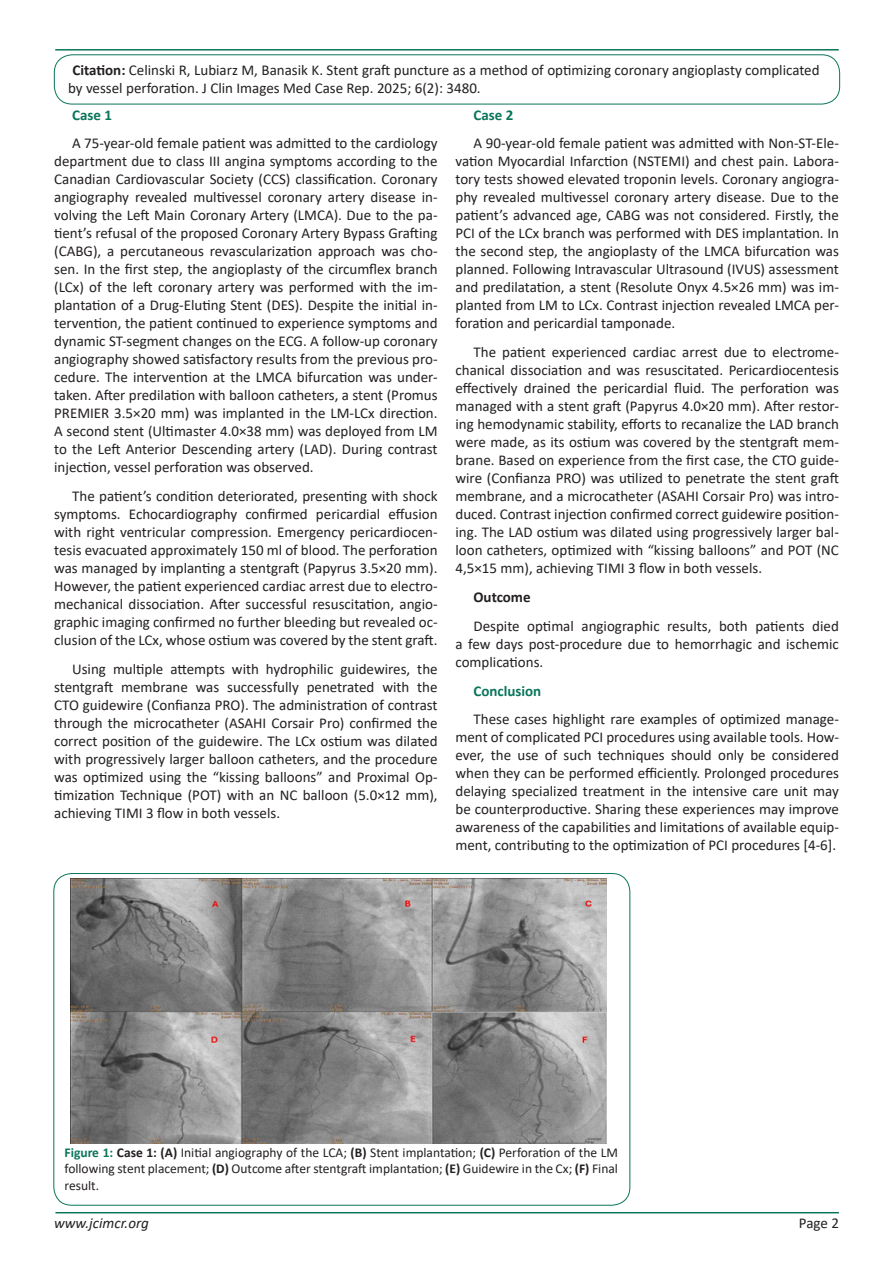
<style>
.page{position:relative;width:893px;height:1263px;background:#fff}
.page>*{position:absolute;margin:0;border:0;box-sizing:border-box;transform-origin:0 0}
.t1{font:15px/18px "Calibri";color:#231f20;text-align:justify}
.t2{font:700 15px "Calibri";color:#0a755b}
.t3{font:italic 15px "Calibri";color:#231f20}
.t4{font:700 15px "Calibri";color:#231f20}
.t5{font:13.5px/16.5px "Calibri";color:#231f20;text-align:justify}
.s1{font-weight:700}
.s2{font-weight:700;color:#0a755b}
</style>
<div class="page">
<hr style="left:55px;top:1212px;width:784px;height:1px;background:#0a755b">
<hr style="left:55px;top:49px;width:784px;height:2px;background:#0a755b">
<div style="left:54px;top:55px;width:786px;height:49px;border:1px solid #0a755b;border-radius:18px"></div>
<img style="left:71px;top:879px;width:536px;height:265px">
<p class="t1" style="left:68px;top:61px;width:753px;text-indent:4px"><span class="s1">Citation:</span> Celinski R, Lubiarz M, Banasik K. Stent graft puncture as a method of optimizing coronary angioplasty complicated by vessel perforation. J Clin Images Med Case Rep. 2025; 6(2): 3480.</p>
<p class="t2" style="left:72px;top:104px;width:41px">Case 1</p>
<p class="t1" style="left:54px;top:134px;width:385px;text-indent:18px">A 75-year-old female patient was admitted to the cardiology department due to class III angina symptoms according to the Canadian Cardiovascular Society (CCS) classification. Coronary angiography revealed multivessel coronary artery disease in&shy;volving the Left Main Coronary Artery (LMCA). Due to the pa&shy;tient’s refusal of the proposed Coronary Artery Bypass Grafting (CABG), a percutaneous revascularization approach was cho&shy;sen. In the first step, the angioplasty of the circumflex branch (LCx) of the left coronary artery was performed with the im&shy;plantation of a Drug-Eluting Stent (DES). Despite the initial in&shy;tervention, the patient continued to experience symptoms and dynamic ST-segment changes on the ECG. A follow-up coronary angiography showed satisfactory results from the previous pro&shy;cedure. The intervention at the LMCA bifurcation was under&shy;taken. After predilation with balloon catheters, a stent (Promus PREMIER 3.5×20 mm) was implanted in the LM-LCx direction.<br>A second stent (Ultimaster 4.0×38 mm) was deployed from LM to the Left Anterior Descending artery (LAD). During contrast injection, vessel perforation was observed.</p>
<p class="t1" style="left:54px;top:487px;width:385px;text-indent:18px">The patient’s condition deteriorated, presenting with shock symptoms. Echocardiography confirmed pericardial effusion with right ventricular compression. Emergency pericardiocen&shy;tesis evacuated approximately 150 ml of blood. The perforation was managed by implanting a stentgraft (Papyrus 3.5×20 mm).<br>However, the patient experienced cardiac arrest due to electro&shy;mechanical dissociation. After successful resuscitation, angio&shy;graphic imaging confirmed no further bleeding but revealed oc&shy;clusion of the LCx, whose ostium was covered by the stent graft.</p>
<p class="t1" style="left:54px;top:660px;width:385px;text-indent:18px">Using multiple attempts with hydrophilic guidewires, the stentgraft membrane was successfully penetrated with the CTO guidewire (Confianza PRO). The administration of contrast through the microcatheter (ASAHI Corsair Pro) confirmed the correct position of the guidewire. The LCx ostium was dilated with progressively larger balloon catheters, and the procedure was optimized using the “kissing balloons” and Proximal Op&shy;timization Technique (POT) with an NC balloon (5.0×12 mm), achieving TIMI 3 flow in both vessels.</p>
<p class="t2" style="left:473px;top:104px;width:41px">Case 2</p>
<p class="t1" style="left:455px;top:134px;width:385px;text-indent:18px">A 90-year-old female patient was admitted with Non-ST-Ele&shy;vation Myocardial Infarction (NSTEMI) and chest pain. Labora&shy;tory tests showed elevated troponin levels. Coronary angiogra&shy;phy revealed multivessel coronary artery disease. Due to the patient’s advanced age, CABG was not considered. Firstly, the PCI of the LCx branch was performed with DES implantation. In the second step, the angioplasty of the LMCA bifurcation was planned. Following Intravascular Ultrasound (IVUS) assessment and predilatation, a stent (Resolute Onyx 4.5×26 mm) was im&shy;planted from LM to LCx. Contrast injection revealed LMCA per&shy;foration and pericardial tamponade.</p>
<p class="t1" style="left:455px;top:343px;width:385px;text-indent:18px">The patient experienced cardiac arrest due to electrome&shy;chanical dissociation and was resuscitated. Pericardiocentesis effectively drained the pericardial fluid. The perforation was managed with a stent graft (Papyrus 4.0×20 mm). After restor&shy;ing hemodynamic stability, efforts to recanalize the LAD branch were made, as its ostium was covered by the stentgraft mem&shy;brane. Based on experience from the first case, the CTO guide&shy;wire (Confianza PRO) was utilized to penetrate the stent graft membrane, and a microcatheter (ASAHI Corsair Pro) was intro&shy;duced. Contrast injection confirmed correct guidewire position&shy;ing. The LAD ostium was dilated using progressively larger bal&shy;loon catheters, optimized with “kissing balloons” and POT (NC 4,5×15 mm), achieving TIMI 3 flow in both vessels.</p>
<p class="t4" style="left:473px;top:586px;width:59px">Outcome</p>
<p class="t1" style="left:455px;top:616px;width:385px;text-indent:18px">Despite optimal angiographic results, both patients died a few days post-procedure due to hemorrhagic and ischemic complications.</p>
<p class="t2" style="left:473px;top:680px;width:69px">Conclusion</p>
<p class="t1" style="left:455px;top:710px;width:385px;text-indent:18px">These cases highlight rare examples of optimized manage&shy;ment of complicated PCI procedures using available tools. How&shy;ever, the use of such techniques should only be considered when they can be performed efficiently. Prolonged procedures delaying specialized treatment in the intensive care unit may be counterproductive. Sharing these experiences may improve awareness of the capabilities and limitations of available equip&shy;ment, contributing to the optimization of PCI procedures [4-6].</p>
<p class="t5" style="left:64px;top:1144px;width:555px"><span class="s2">Figure 1:</span> <span class="s1">Case 1: (A)</span> Initial angiography of the LCA; <span class="s1">(B)</span> Stent implantation; <span class="s1">(C)</span> Perforation of the LM following stent placement; <span class="s1">(D)</span> Outcome after stentgraft implantation; <span class="s1">(E)</span> Guidewire in the Cx; <span class="s1">(F)</span> Final result.</p>
<p class="t3" style="left:54px;top:1212px;width:96px">www.jcimcr.org</p>
<p class="t1" style="left:799px;top:1213px;width:42px">Page 2</p>
</div>
